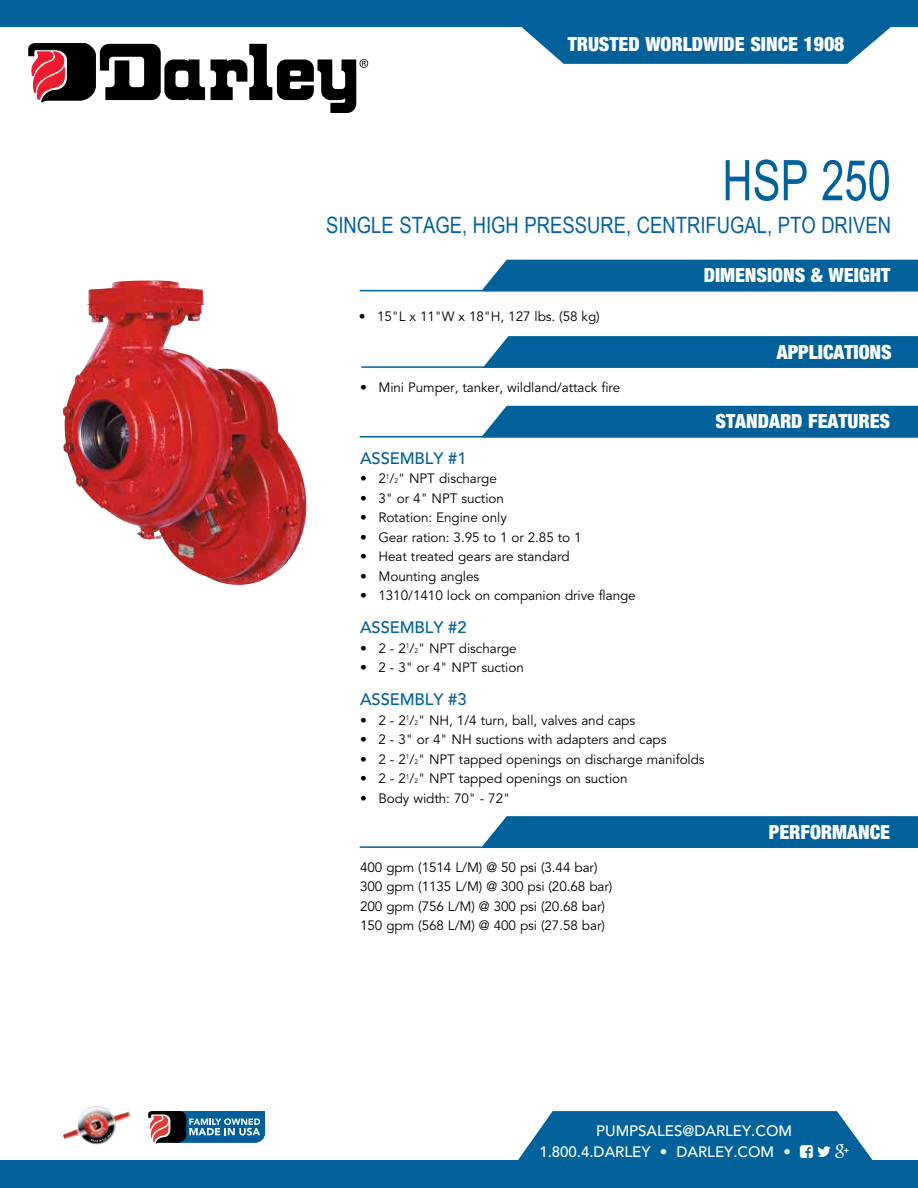
<style>
.page{position:relative;width:918px;height:1188px;background:#fff}
.page>*{position:absolute;margin:0;border:0;box-sizing:border-box;transform-origin:0 0}
.t1{font:56.1px "Arial Narrow";color:#00619b;scale:.91 1}
.t2{font:22.5px "Arial Narrow";color:#00619b}
.t3{font:21px "Sans Black Condensed DTC";color:#fff}
.t4{font:500 16.5px "Avenir";letter-spacing:-.005em;color:#00619b}
.t5{font:500 16.5px "Avenir";letter-spacing:-.005em;color:#005f9a}
.t6{font:500 15px/21px "Avenir";color:#fff;text-align:right}
.t7{font:13.5px/19.5px "Avenir";letter-spacing:-.005em;color:#000}
.s1{font-size:6.75px}
</style>
<div class="page">
<img style="left:63px;top:281px;width:244px;height:304px">
<div style="left:0;top:0;width:918px;height:27px;background:#00619b"></div>
<svg style="left:29px;top:44px;width:176px;height:58px"></svg>
<svg style="left:211px;top:44px;width:157px;height:69px"></svg>
<svg style="left:521px;top:27px;width:370px;height:37px;background:#1e74a7"></svg>
<div style="left:0;top:1160px;width:918px;height:28px;background:#00619b"></div>
<div style="left:484px;top:336px;width:434px;height:30px;background:#00619b"></div>
<div style="left:482px;top:406px;width:436px;height:30px;background:#00619b"></div>
<div style="left:482px;top:816px;width:436px;height:30px;background:#00619b"></div>
<hr style="left:361px;top:366px;width:557px;height:2px;background:#00619b">
<hr style="left:360px;top:436px;width:558px;height:2px;background:#00619b">
<hr style="left:360px;top:846px;width:558px;height:2px;background:#00619b">
<div style="left:481px;top:260px;width:437px;height:30px;background:#00619b"></div>
<hr style="left:360px;top:290px;width:558px;height:1px;background:#00619b">
<img style="left:63px;top:1106px;width:68px;height:39px">
<img style="left:91px;top:1133px;width:21px;height:8px">
<svg style="left:148px;top:1111px;width:117px;height:33px;background:#4b708f"></svg>
<svg style="left:518px;top:1111px;width:355px;height:49px;background:#1a71a5"></svg>
<h3 class="t3" style="left:568px;top:31px;width:278px">TRUSTED WORLDWIDE SINCE 1908</h3>
<h1 class="t1" style="left:722px;top:139px;width:187px">HSP 250</h1>
<h2 class="t2" style="left:326px;top:208px;width:566px">SINGLE STAGE, HIGH PRESSURE, CENTRIFUGAL, PTO DRIVEN</h2>
<p class="t7" style="left:359px;top:307px;width:242px">• 15"L x 11"W x 18"H, 127 lbs. (58 kg)</p>
<p class="t7" style="left:360px;top:378px;width:262px">• Mini Pumper, tanker, wildland/attack fire</p>
<h3 class="t3" style="left:704px;top:263px;width:188px">DIMENSIONS &amp; WEIGHT</h3>
<h3 class="t3" style="left:777px;top:339px;width:117px">APPLICATIONS</h3>
<h3 class="t3" style="left:716px;top:409px;width:176px">STANDARD FEATURES</h3>
<p class="t5" style="left:360px;top:448px;width:108px">ASSEMBLY #1</p>
<p class="t7" style="left:360px;top:469px;width:138px">• 2<sup>1</sup>/<span class="s1">2</span>" NPT discharge</p>
<p class="t7" style="left:360px;top:489px;width:145px">• 3" or 4" NPT suction</p>
<p class="t7" style="left:360px;top:508px;width:148px">• Rotation: Engine only</p>
<p class="t7" style="left:360px;top:528px;width:223px">• Gear ration: 3.95 to 1 or 2.85 to 1</p>
<p class="t7" style="left:360px;top:547px;width:211px">• Heat treated gears are standard</p>
<p class="t7" style="left:360px;top:567px;width:121px">• Mounting angles</p>
<p class="t7" style="left:360px;top:586px;width:277px">• 1310/1410 lock on companion drive flange</p>
<p class="t4" style="left:360px;top:618px;width:108px">ASSEMBLY #2</p>
<p class="t7" style="left:360px;top:639px;width:158px">• 2 - 2<sup>1</sup>/<span class="s1">2</span>" NPT discharge</p>
<p class="t7" style="left:360px;top:658px;width:165px">• 2 - 3" or 4" NPT suction</p>
<p class="t4" style="left:360px;top:690px;width:108px">ASSEMBLY #3</p>
<p class="t7" style="left:360px;top:711px;width:277px">• 2 - 2<sup>1</sup>/<span class="s1">2</span>" NH, 1/4 turn, ball, valves and caps</p>
<p class="t7" style="left:360px;top:730px;width:308px">• 2 - 3" or 4" NH suctions with adapters and caps</p>
<p class="t7" style="left:360px;top:750px;width:346px">• 2 - 2<sup>1</sup>/<span class="s1">2</span>" NPT tapped openings on discharge manifolds</p>
<p class="t7" style="left:360px;top:769px;width:269px">• 2 - 2<sup>1</sup>/<span class="s1">2</span>" NPT tapped openings on suction</p>
<p class="t7" style="left:360px;top:789px;width:152px">• Body width: 70" - 72"</p>
<p class="t7" style="left:360px;top:858px;width:254px">400 gpm (1514 L/M) @ 50 psi (3.44 bar)<br>300 gpm (1135 L/M) @ 300 psi (20.68 bar)<br>200 gpm (756 L/M) @ 300 psi (20.68 bar)<br>150 gpm (568 L/M) @ 400 psi (27.58 bar)</p>
<h3 class="t3" style="left:769px;top:819px;width:123px">PERFORMANCE</h3>
<p class="t6" style="left:539px;top:1121px;width:254px">PUMPSALES@DARLEY.COM<br>1.800.4.DARLEY • DARLEY.COM •</p>
</div>
